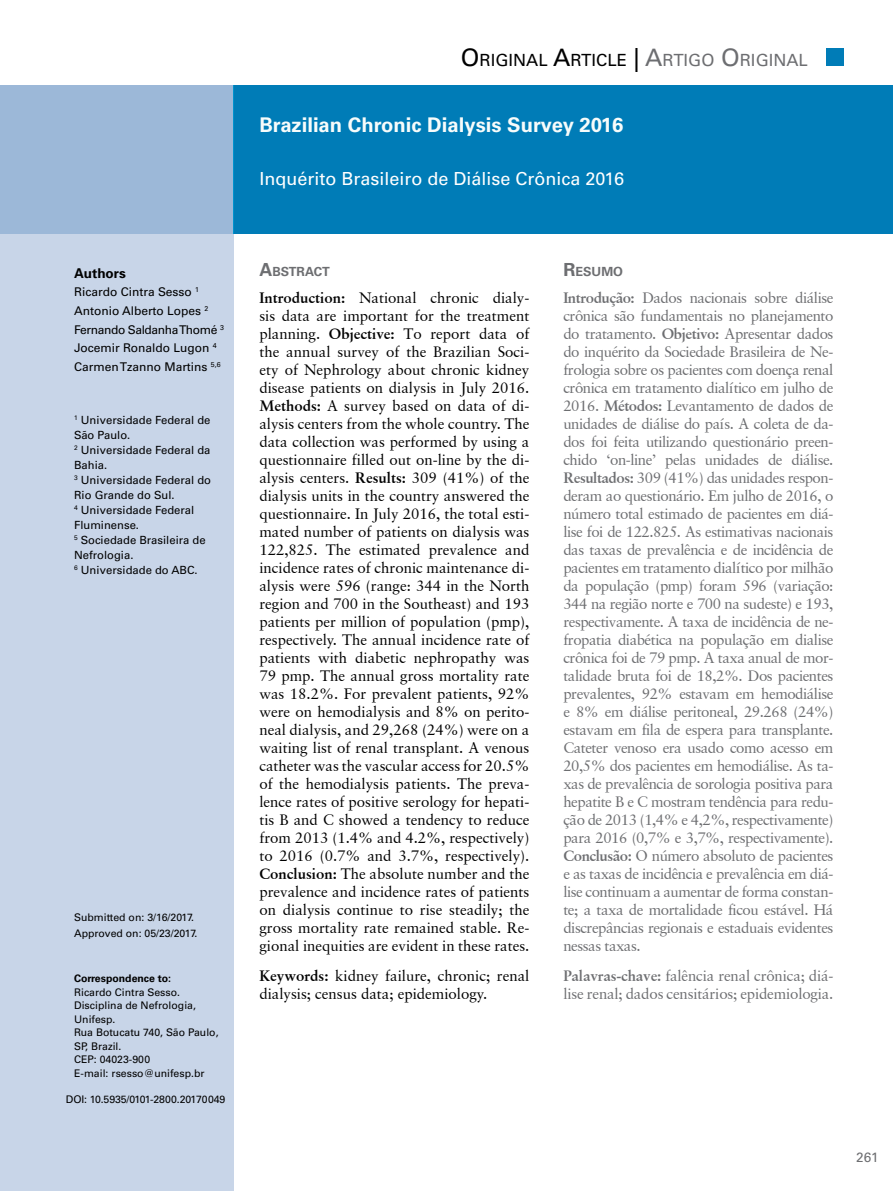
<style>
.page{position:relative;width:893px;height:1191px;background:#fff}
.page>*{position:absolute;margin:0;border:0;box-sizing:border-box;transform-origin:0 0}
.t1{font:700 20.25px "Univers LT Std";color:#f7fcfb}
.t2{font:18px "Univers LT Std";color:#fff}
.t3{font:16.8px "Univers LT Std";color:#000}
.t4{font:15px/18px "Garamond Retrospective S Si";letter-spacing:-.01em;color:#6d6e71;text-align:justify}
.t5{font:15px/18px "Garamond Retrospective S Si";color:#000;text-align:justify}
.t6{font:13.5px "Univers 65 Bold";color:#000}
.t7{font:13.5px "Univers LT Std";color:#6d6e71}
.t8{font:700 12.6px "Univers LT Std";color:#6d6e71}
.t9{font:12px/18.6px "Univers LT Std";color:#000}
.t10{font:11.25px/15px "Univers LT Std";color:#000}
.t11{font:10.5px/13.5px "Univers LT Std";color:#000}
.t12{font:700 10.5px "Univers LT Std";color:#000}
.s1{font-size:24px}
.s2{font-size:24px;color:#6d6e71}
.s3{color:#6d6e71}
.s4{font-size:18px}
.s5{font-weight:700}
</style>
<div class="page">
<div style="left:0;top:234px;width:234px;height:957px;background:#c8d5e8"></div>
<div style="left:234px;top:85px;width:659px;height:149px;background:#007cb7"></div>
<div style="left:0;top:85px;width:234px;height:149px;background:#9cb8d8"></div>
<div style="left:826px;top:49px;width:17px;height:17px;background:#007cb7"></div>
<p class="t6" style="left:74px;top:265px;width:53px">Authors</p>
<p class="t9" style="left:74px;top:283px;width:151px">Ricardo Cintra Sesso <sup>1<br></sup>Antonio Alberto Lopes <sup>2<br></sup>Fernando Saldanha Thomé <sup>3<br></sup>Jocemir Ronaldo Lugon <sup>4<br></sup>Carmen Tzanno Martins <sup>5,6</sup></p>
<p class="t10" style="left:74px;top:412px;width:139px"><sup>1</sup> Universidade Federal de<br>São Paulo.<br><sup>2</sup> Universidade Federal da<br>Bahia.<br><sup>3</sup> Universidade Federal do<br>Rio Grande do Sul.<br><sup>4</sup> Universidade Federal<br>Fluminense.<br><sup>5</sup> Sociedade Brasileira de<br>Nefrologia.<br><sup>6</sup> Universidade do ABC.</p>
<p class="t11" style="left:74px;top:909px;width:125px;line-height:15.6px">Submitted on: 3/16/2017.<br>Approved on: 05/23/2017.</p>
<p class="t12" style="left:74px;top:972px;width:99px">Correspondence to:</p>
<p class="t11" style="left:74px;top:985px;width:146px">Ricardo Cintra Sesso.<br>Disciplina de Nefrologia,<br>Unifesp.<br>Rua Botucatu 740, São Paulo,<br>SP, Brazil.<br>CEP: 04023-900<br>E-mail: rsesso@unifesp.br</p>
<p class="t11" style="left:66px;top:1093px;width:161px">DOI: 10.5935/0101-2800.20170049</p>
<p class="t3" style="left:461px;top:50px;width:349px"><span class="s1">O</span>RIGINAL <span class="s1">A</span>RTICLE <span class="s1">|</span> <span class="s2">A</span><span class="s3">RTIGO</span> <span class="s2">O</span><span class="s3">RIGINAL</span></p>
<h1 class="t1" style="left:259px;top:113px;width:366px">Brazilian Chronic Dialysis Survey 2016</h1>
<p class="t2" style="left:259px;top:168px;width:366px">Inquérito Brasileiro de Diálise Crônica 2016</p>
<p class="t8" style="left:259px;top:264px;width:72px"><span class="s4">A</span>BSTRACT</p>
<p class="t8" style="left:563px;top:264px;width:61px"><span class="s4">R</span>ESUMO</p>
<p class="t5" style="left:259px;top:288px;width:272px"><span class="s5">Introduction:</span> National chronic dialy&shy;sis data are important for the treatment planning. <span class="s5">Objective:</span> To report data of the annual survey of the Brazilian Soci&shy;ety of Nephrology about chronic kidney disease patients on dialysis in July 2016.<br><span class="s5">Methods:</span> A survey based on data of di&shy;alysis centers from the whole country. The data collection was performed by using a questionnaire filled out on-line by the di&shy;alysis centers. <span class="s5">Results:</span> 309 (41%) of the dialysis units in the country answered the questionnaire. In July 2016, the total esti&shy;mated number of patients on dialysis was 122,825. The estimated prevalence and incidence rates of chronic maintenance di&shy;alysis were 596 (range: 344 in the North region and 700 in the Southeast) and 193 patients per million of population (pmp), respectively. The annual incidence rate of patients with diabetic nephropathy was 79 pmp. The annual gross mortality rate was 18.2%. For prevalent patients, 92% were on hemodialysis and 8% on perito&shy;neal dialysis, and 29,268 (24%) were on a waiting list of renal transplant. A venous catheter was the vascular access for 20.5% of the hemodialysis patients. The preva&shy;lence rates of positive serology for hepati&shy;tis B and C showed a tendency to reduce from 2013 (1.4% and 4.2%, respectively) to 2016 (0.7% and 3.7%, respectively).<br><span class="s5">Conclusion:</span> The absolute number and the prevalence and incidence rates of patients on dialysis continue to rise steadily; the gross mortality rate remained stable. Re&shy;gional inequities are evident in these rates.</p>
<p class="t4" style="left:563px;top:288px;width:272px"><span class="s5">Introdução:</span> Dados nacionais sobre diálise crônica são fundamentais no planejamento do tratamento. <span class="s5">Objetivo:</span> Apresentar dados do inquérito da Sociedade Brasileira de Ne&shy;frologia sobre os pacientes com doença renal crônica em tratamento dialítico em julho de 2016. <span class="s5">Métodos:</span> Levantamento de dados de unidades de diálise do país. A coleta de da&shy;dos foi feita utilizando questionário preen&shy;chido ‘on-line’ pelas unidades de diálise.<br><span class="s5">Resultados:</span> 309 (41%) das unidades respon&shy;deram ao questionário. Em julho de 2016, o número total estimado de pacientes em diá&shy;lise foi de 122.825. As estimativas nacionais das taxas de prevalência e de incidência de pacientes em tratamento dialítico por milhão da população (pmp) foram 596 (variação:<br>344 na região norte e 700 na sudeste) e 193, respectivamente. A taxa de incidência de ne&shy;fropatia diabética na população em dialise crônica foi de 79 pmp. A taxa anual de mor&shy;talidade bruta foi de 18,2%. Dos pacientes prevalentes, 92% estavam em hemodiálise e 8% em diálise peritoneal, 29.268 (24%) estavam em fila de espera para transplante.<br>Cateter venoso era usado como acesso em 20,5% dos pacientes em hemodiálise. As ta&shy;xas de prevalência de sorologia positiva para hepatite B e C mostram tendência para redu&shy;ção de 2013 (1,4% e 4,2%, respectivamente) para 2016 (0,7% e 3,7%, respectivamente).<br><span class="s5">Conclusão:</span> O número absoluto de pacientes e as taxas de incidência e prevalência em diá&shy;lise continuam a aumentar de forma constan&shy;te; a taxa de mortalidade ficou estável. Há discrepâncias regionais e estaduais evidentes nessas taxas.</p>
<p class="t5" style="left:259px;top:966px;width:272px"><span class="s5">Keywords:</span> kidney failure, chronic; renal dialysis; census data; epidemiology.</p>
<p class="t4" style="left:563px;top:966px;width:272px"><span class="s5">Palavras-chave:</span> falência renal crônica; diá&shy;lise renal; dados censitários; epidemiologia.</p>
<p class="t7" style="left:856px;top:1149px;width:24px">261</p>
</div>
